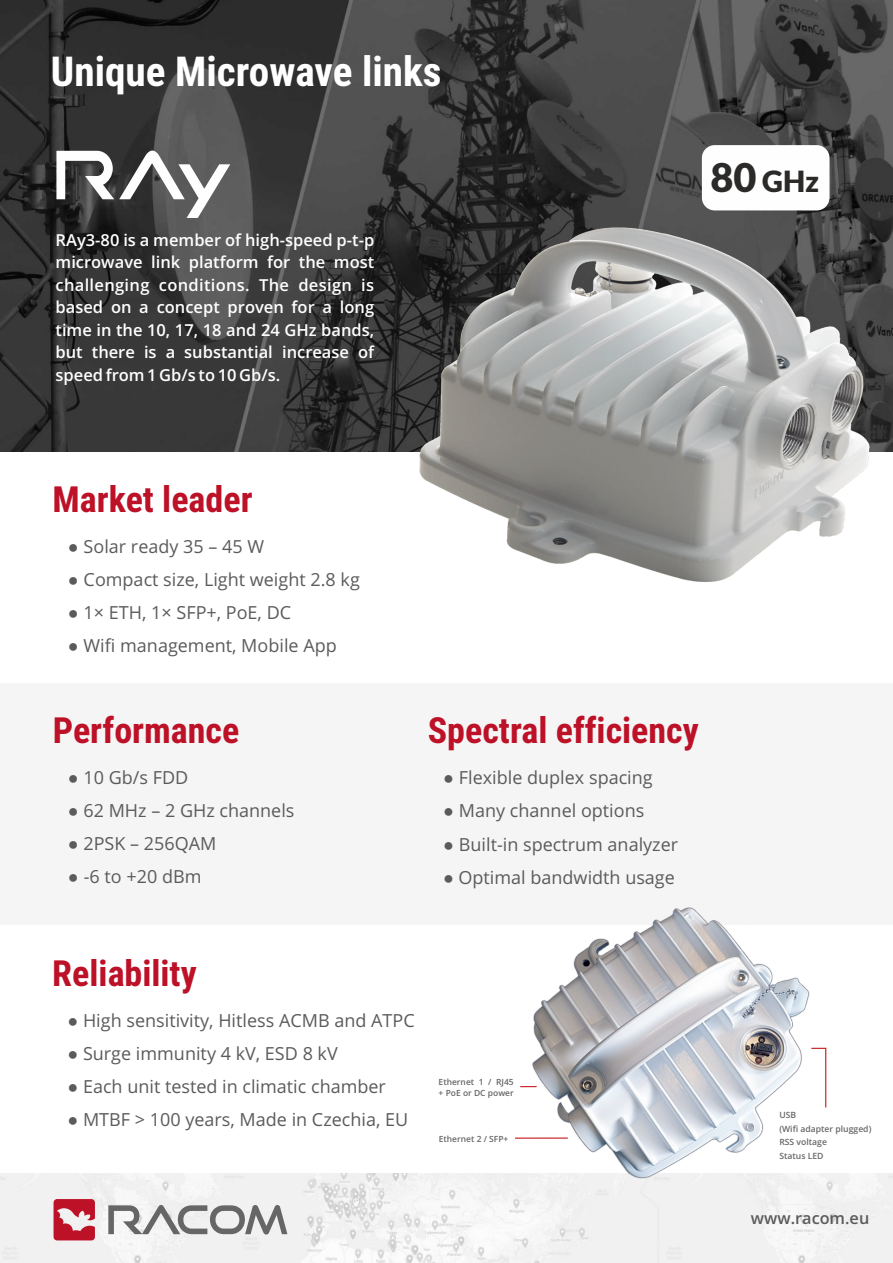
<style>
.page{position:relative;width:893px;height:1263px;background:#fff}
.page>*{position:absolute;margin:0;border:0;box-sizing:border-box;transform-origin:0 0}
.t1{font:700 41.25px "Roboto Condensed";color:#fff}
.t2{font:700 36px "Roboto Condensed";color:#bd1127}
.t3{font:900 29.25px "Lato";color:#2b2a29}
.t4{font:18px "Open Sans";color:#5b5b5b}
.t5{font:600 16.5px/22.5px "Open Sans";color:#fefefe;text-align:justify}
.t6{font:600 16.2px "Open Sans";color:#5b5b5b}
.t7{font:600 8.55px/13.5px "Open Sans";color:#666}
.s1{font-size:39.75px}
.s2{font-family:"Arial"}
</style>
<div class="page">
<img style="left:0;top:0;width:893px;height:452px">
<img style="left:0;top:1173px;width:893px;height:90px">
<svg style="left:56px;top:151px;width:174px;height:67px"></svg>
<div style="left:0;top:683px;width:893px;height:241px;background:#f5f5f5"></div>
<img style="left:512px;top:907px;width:317px;height:278px">
<svg style="left:108px;top:1205px;width:179px;height:29px"></svg>
<svg style="left:54px;top:1199px;width:41px;height:41px"></svg>
<div style="left:702px;top:145px;width:127px;height:65px;background:#fefefe;border-radius:13px"></div>
<img style="left:420px;top:224px;width:455px;height:358px">
<h1 class="t1" style="left:51px;top:56px;width:392px">Unique Microwave links</h1>
<p class="t5" style="left:56px;top:230px;width:320px">RAy3-80 is a member of high-speed p-t-p microwave link platform for the most challenging conditions. The design is based on a concept proven for a long time in the 10, 17, 18 and 24 GHz bands, but there is a substantial increase of speed from 1 Gb/s to 10 Gb/s.</p>
<h3 class="t3" style="left:710px;top:169px;width:110px"><span class="s1">80</span> GHz</h3>
<h2 class="t2" style="left:53px;top:485px;width:201px">Market leader</h2>
<p class="t4" style="left:68px;top:539px;width:198px"><span class="s2">●</span> Solar ready 35 – 45 W</p>
<p class="t4" style="left:68px;top:572px;width:294px"><span class="s2">●</span> Compact size, Light weight 2.8 kg</p>
<p class="t4" style="left:68px;top:605px;width:225px"><span class="s2">●</span> 1× ETH, 1× SFP+, PoE, DC</p>
<p class="t4" style="left:68px;top:638px;width:271px"><span class="s2">●</span> Wifi management, Mobile App</p>
<h2 class="t2" style="left:53px;top:716px;width:188px">Performance</h2>
<h2 class="t2" style="left:428px;top:716px;width:272px">Spectral efficiency</h2>
<p class="t4" style="left:68px;top:770px;width:122px"><span class="s2">●</span> 10 Gb/s FDD</p>
<p class="t4" style="left:68px;top:803px;width:228px"><span class="s2">●</span> 62 MHz – 2 GHz channels</p>
<p class="t4" style="left:68px;top:836px;width:150px"><span class="s2">●</span> 2PSK – 256QAM</p>
<p class="t4" style="left:68px;top:870px;width:135px"><span class="s2">●</span> -6 to +20 dBm</p>
<p class="t4" style="left:443px;top:770px;width:211px"><span class="s2">●</span> Flexible duplex spacing</p>
<p class="t4" style="left:443px;top:803px;width:203px"><span class="s2">●</span> Many channel options</p>
<p class="t4" style="left:443px;top:837px;width:237px"><span class="s2">●</span> Built-in spectrum analyzer</p>
<p class="t4" style="left:443px;top:870px;width:233px"><span class="s2">●</span> Optimal bandwidth usage</p>
<h2 class="t2" style="left:52px;top:959px;width:146px">Reliability</h2>
<p class="t4" style="left:67px;top:1013px;width:349px"><span class="s2">●</span> High sensitivity, Hitless ACMB and ATPC</p>
<p class="t4" style="left:67px;top:1046px;width:272px"><span class="s2">●</span> Surge immunity 4 kV, ESD 8 kV</p>
<p class="t4" style="left:67px;top:1079px;width:320px"><span class="s2">●</span> Each unit tested in climatic chamber</p>
<p class="t4" style="left:67px;top:1113px;width:342px"><span class="s2">●</span> MTBF &gt; 100 years, Made in Czechia, EU</p>
<p class="t7" style="left:439px;top:1076px;width:77px;line-height:11.6px">Ethernet 1 / RJ45 + PoE or DC power</p>
<p class="t7" style="left:439px;top:1133px;width:71px">Ethernet 2 / SFP+</p>
<p class="t7" style="left:779px;top:1109px;width:93px">USB<br>(Wifi adapter plugged)<br>RSS voltage<br>Status LED</p>
<p class="t6" style="left:751px;top:1212px;width:120px">www.racom.eu</p>
</div>
